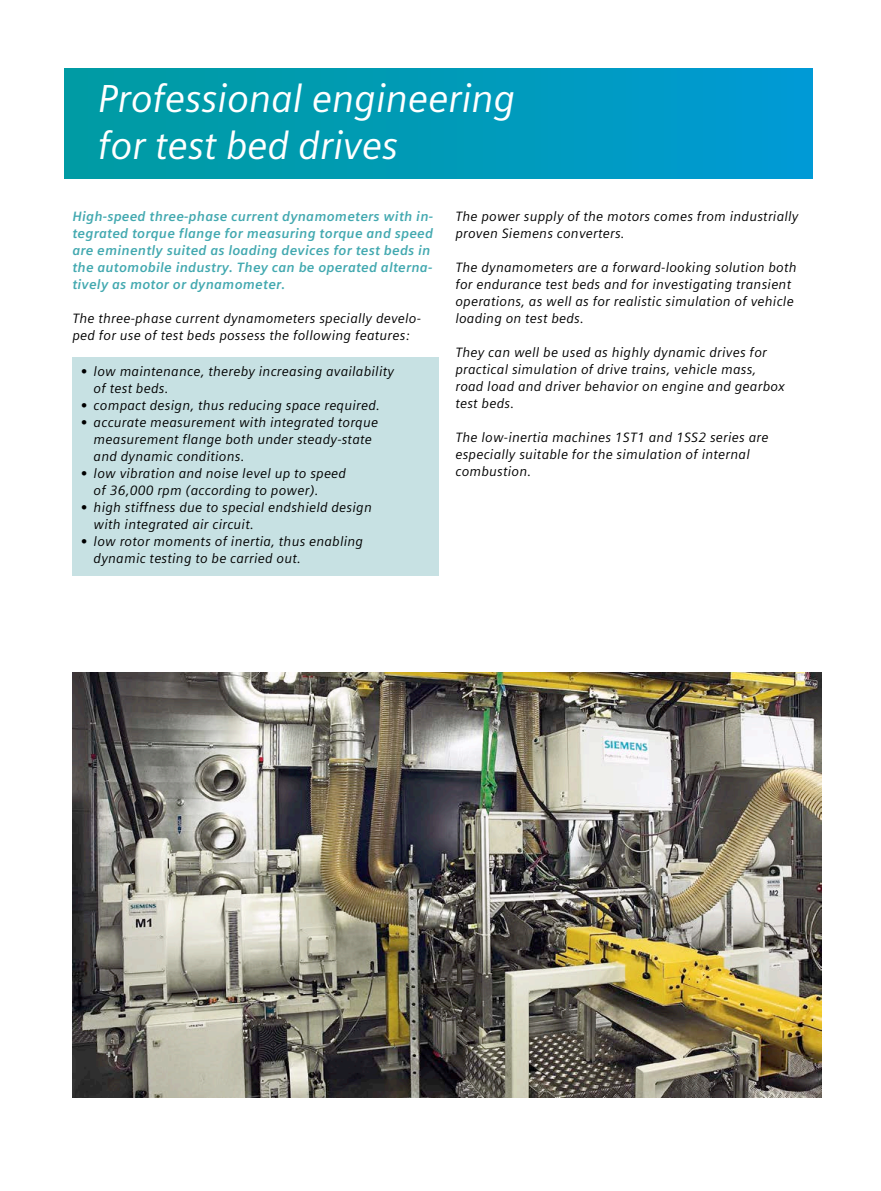
<style>
.page{position:relative;width:881px;height:1191px;background:#fff}
.page>*{position:absolute;margin:0;border:0;box-sizing:border-box;transform-origin:0 0}
.t1{font:italic 39px/46.8px "Siemens Sans Global";letter-spacing:-.01em;color:#fff}
.t2{font:italic 13.5px/17px "Siemens Sans Global";letter-spacing:.015em;color:#000}
.t3{font:italic 700 13.5px/17px "Siemens Sans Global";letter-spacing:.015em;color:#43a9b0}
.s1{font-weight:700;font-style:normal}
</style>
<div class="page">
<div style="left:0;top:68px;width:812px;height:111px;background:linear-gradient(to right,#009b9b,#009ad3)"></div>
<div style="left:0;top:66px;width:64px;height:115px;background:#fff"></div>
<img style="left:72px;top:672px;width:749px;height:425px">
<div style="left:72px;top:357px;width:366px;height:218px;background:#c7e1e3"></div>
<h1 class="t1" style="left:98px;top:75px;width:419px">Professional engineering for test bed drives</h1>
<p class="t3" style="left:72px;top:208px;width:362px">High-speed three-phase current dynamometers with in&shy;tegrated torque flange for measuring torque and speed are eminently suited as loading devices for test beds in the automobile industry. They can be operated alterna&shy;tively as motor or dynamometer.</p>
<p class="t2" style="left:72px;top:310px;width:350px">The three-phase current dynamometers specially develo&shy;ped for use of test beds possess the following features:</p>
<p class="t2" style="left:94px;top:362px;width:302px;text-indent:-13px"><span class="s1">•</span> low maintenance, thereby increasing availability of test beds.</p>
<p class="t2" style="left:81px;top:396px;width:300px"><span class="s1">•</span> compact design, thus reducing space required.</p>
<p class="t2" style="left:94px;top:413px;width:286px;text-indent:-13px"><span class="s1">•</span> accurate measurement with integrated torque measurement flange both under steady-state and dynamic conditions.</p>
<p class="t2" style="left:94px;top:464px;width:254px;text-indent:-13px"><span class="s1">•</span> low vibration and noise level up to speed of 36,000 rpm (according to power).</p>
<p class="t2" style="left:94px;top:499px;width:280px;text-indent:-13px"><span class="s1">•</span> high stiffness due to special endshield design with integrated air circuit.</p>
<p class="t2" style="left:94px;top:533px;width:271px;text-indent:-13px"><span class="s1">•</span> low rotor moments of inertia, thus enabling dynamic testing to be carried out.</p>
<p class="t2" style="left:455px;top:208px;width:344px">The power supply of the motors comes from industrially proven Siemens converters.</p>
<p class="t2" style="left:455px;top:259px;width:342px">The dynamometers are a forward-looking solution both for endurance test beds and for investigating transient operations, as well as for realistic simulation of vehicle loading on test beds.</p>
<p class="t2" style="left:455px;top:344px;width:331px">They can well be used as highly dynamic drives for practical simulation of drive trains, vehicle mass, road load and driver behavior on engine and gearbox test beds.</p>
<p class="t2" style="left:455px;top:429px;width:314px">The low-inertia machines 1ST1 and 1SS2 series are especially suitable for the simulation of internal combustion.</p>
</div>
